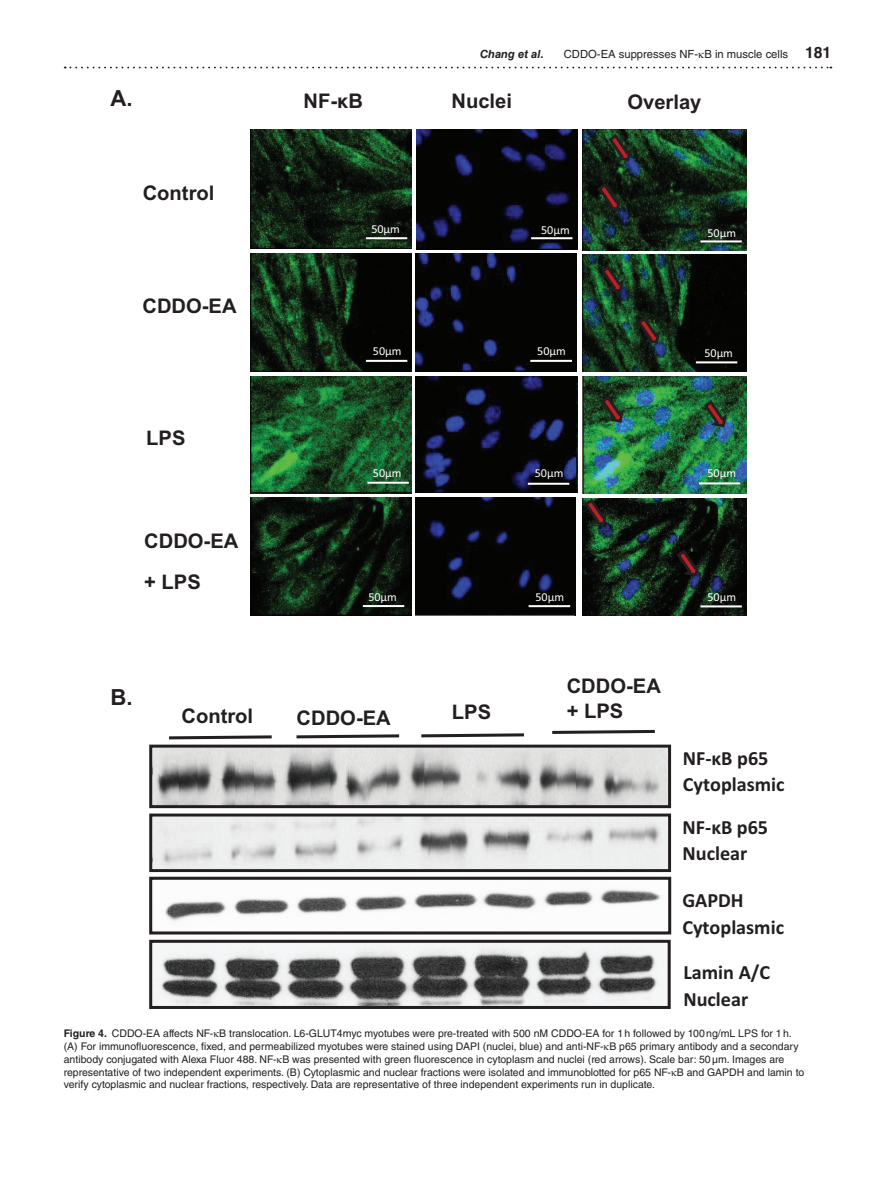
<style>
.page{position:relative;width:893px;height:1191px;background:#fff}
.page>*{position:absolute;margin:0;border:0;box-sizing:border-box;transform-origin:0 0}
.t1{font:700 22.2px "Arial";color:#231f20}
.t2{font:700 20.25px/25px "Arial";color:#231f20}
.t3{font:700 20.25px/26.5px "Calibri";color:#231f20}
.t4{font:12.15px "Calibri";color:#fff}
.t5{font:11.25px "Helvetica LT Std";color:#231f20}
.t6{font:italic 700 11.25px "Helvetica LT Std";color:#231f20}
.t7{font:10.5px/12.8px "Helvetica LT Std";color:#231f20}
.s1{font-weight:700;font-size:15.75px}
.s2{font-weight:700}
</style>
<div class="page">
<svg style="left:65px;top:67px;width:766px;height:1px"></svg>
<svg style="left:552px;top:729px;width:103px;height:5px"></svg>
<img style="left:153px;top:943px;width:514px;height:62px">
<div style="left:149px;top:939px;width:522px;height:70px;border:3px solid #231f20"></div>
<img style="left:164px;top:889px;width:497px;height:32px">
<div style="left:149px;top:876px;width:522px;height:58px;border:3px solid #231f20"></div>
<img style="left:582px;top:255px;width:164px;height:116px">
<svg style="left:635px;top:315px;width:27px;height:30px"></svg>
<svg style="left:599px;top:264px;width:27px;height:30px"></svg>
<svg style="left:169px;top:733px;width:355px;height:7px"></svg>
<img style="left:582px;top:129px;width:164px;height:121px">
<svg style="left:596px;top:181px;width:27px;height:31px"></svg>
<svg style="left:606px;top:132px;width:27px;height:31px"></svg>
<hr style="left:700px;top:240px;width:42px;height:2px;background:#fff">
<img style="left:582px;top:498px;width:164px;height:118px">
<svg style="left:675px;top:547px;width:26px;height:31px"></svg>
<svg style="left:582px;top:498px;width:27px;height:29px"></svg>
<hr style="left:700px;top:605px;width:42px;height:2px;background:#fff">
<img style="left:416px;top:129px;width:161px;height:120px">
<hr style="left:531px;top:237px;width:41px;height:2px;background:#fff">
<img style="left:251px;top:129px;width:160px;height:120px">
<hr style="left:366px;top:237px;width:41px;height:2px;background:#fff">
<hr style="left:696px;top:361px;width:41px;height:2px;background:#fff">
<img style="left:251px;top:253px;width:160px;height:118px">
<hr style="left:366px;top:360px;width:41px;height:2px;background:#fff">
<img style="left:153px;top:748px;width:514px;height:56px">
<div style="left:149px;top:744px;width:522px;height:64px;border:3px solid #231f20"></div>
<img style="left:416px;top:253px;width:160px;height:118px">
<hr style="left:530px;top:360px;width:42px;height:2px;background:#fff">
<img style="left:416px;top:376px;width:161px;height:116px">
<hr style="left:528px;top:483px;width:41px;height:2px;background:#fff">
<img style="left:251px;top:497px;width:160px;height:118px">
<hr style="left:363px;top:605px;width:41px;height:2px;background:#fff">
<img style="left:251px;top:377px;width:160px;height:116px">
<hr style="left:367px;top:482px;width:42px;height:2px;background:#fff">
<img style="left:416px;top:497px;width:160px;height:118px">
<hr style="left:529px;top:605px;width:41px;height:2px;background:#fff">
<img style="left:153px;top:817px;width:514px;height:51px">
<div style="left:149px;top:813px;width:522px;height:59px;border:3px solid #231f20"></div>
<img style="left:582px;top:376px;width:164px;height:118px">
<svg style="left:599px;top:394px;width:27px;height:30px"></svg>
<svg style="left:702px;top:398px;width:27px;height:31px"></svg>
<hr style="left:699px;top:482px;width:41px;height:2px;background:#fff">
<h1 class="t1" style="left:111px;top:83px;width:24px">A.</h1>
<h2 class="t2" style="left:143px;top:180px;width:73px">Control</h2>
<h2 class="t2" style="left:142px;top:293px;width:96px">CDDO-EA</h2>
<h2 class="t2" style="left:146px;top:425px;width:41px">LPS</h2>
<h2 class="t2" style="left:144px;top:520px;width:96px;line-height:41.2px">CDDO-EA + LPS</h2>
<h1 class="t1" style="left:111px;top:681px;width:24px">B.</h1>
<h2 class="t2" style="left:181px;top:703px;width:73px">Control</h2>
<h2 class="t2" style="left:303px;top:89px;width:61px">NF-κB</h2>
<p class="t6" style="left:480px;top:47px;width:65px">Chang et al.</p>
<p class="t5" style="left:564px;top:48px;width:269px">CDDO-EA suppresses NF- B in muscle cells <span class="s1">181</span></p>
<h2 class="t2" style="left:451px;top:89px;width:62px">Nuclei</h2>
<h2 class="t2" style="left:627px;top:90px;width:76px">Overlay</h2>
<p class="t4" style="left:371px;top:220px;width:30px">50µm</p>
<p class="t4" style="left:541px;top:222px;width:30px">50µm</p>
<p class="t4" style="left:707px;top:225px;width:30px">50µm</p>
<p class="t4" style="left:373px;top:343px;width:30px">50µm</p>
<p class="t4" style="left:537px;top:343px;width:30px">50µm</p>
<p class="t4" style="left:704px;top:344px;width:30px">50µm</p>
<p class="t4" style="left:373px;top:465px;width:30px">50µm</p>
<p class="t4" style="left:535px;top:464px;width:30px">50µm</p>
<p class="t4" style="left:707px;top:464px;width:30px">50µm</p>
<p class="t4" style="left:368px;top:588px;width:30px">50µm</p>
<h2 class="t2" style="left:297px;top:705px;width:96px">CDDO-EA</h2>
<h2 class="t2" style="left:452px;top:699px;width:41px">LPS</h2>
<p class="t4" style="left:535px;top:588px;width:30px">50µm</p>
<p class="t4" style="left:707px;top:589px;width:30px">50µm</p>
<h2 class="t2" style="left:567px;top:674px;width:96px">CDDO-EA + LPS</h2>
<h2 class="t3" style="left:683px;top:744px;width:103px">NF-κB p65<br>Cytoplasmic</h2>
<h2 class="t3" style="left:683px;top:813px;width:87px">NF-κB p65<br>Nuclear</h2>
<h2 class="t3" style="left:682px;top:887px;width:103px">GAPDH<br>Cytoplasmic</h2>
<h2 class="t3" style="left:683px;top:958px;width:88px">Lamin A/C<br>Nuclear</h2>
<p class="t7" style="left:64px;top:1027px;width:742px"><span class="s2">Figure 4.</span> CDDO-EA affects NF- B translocation. L6-GLUT4myc myotubes were pre-treated with 500 nM CDDO-EA for 1h followed by 100ng/mL LPS for 1h. (A) For immunofluorescence, fixed, and permeabilized myotubes were stained using DAPI (nuclei, blue) and anti-NF- B p65 primary antibody and a secondary antibody conjugated with Alexa Fluor 488. NF- B was presented with green fluorescence in cytoplasm and nuclei (red arrows). Scale bar: 50µm. Images are representative of two independent experiments. (B) Cytoplasmic and nuclear fractions were isolated and immunoblotted for p65 NF- B and GAPDH and lamin to verify cytoplasmic and nuclear fractions, respectively. Data are representative of three independent experiments run in duplicate.</p>
</div>
